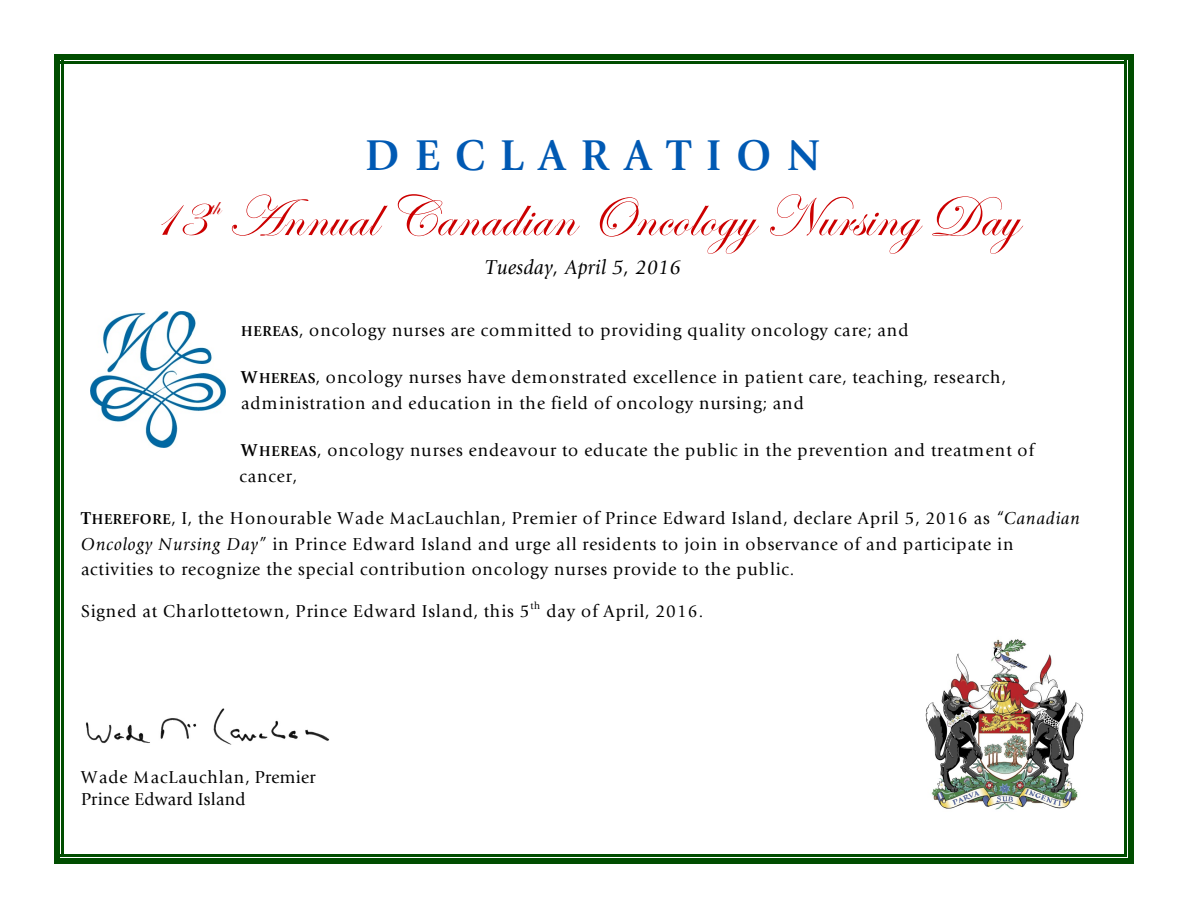
<style>
.page{position:relative;width:1188px;height:918px;background:#fff}
.page>*{position:absolute;margin:0;border:0;box-sizing:border-box;transform-origin:0 0}
.t1{font:58.5px "Edwardian Script ITC";letter-spacing:.01em;color:#c00}
.t2{font:700 44.85px "Giovanni";letter-spacing:.315em;color:#0059b3}
.t3{font:24px "Edwardian Script ITC";color:#c00}
.t4{font:italic 21px "Giovanni";letter-spacing:.005em;color:#000}
.t5{font:18px/26px "Giovanni";letter-spacing:.035em;color:#000}
.t6{font:18px/21.8px "Giovanni";color:#000}
.t7{font:10.5px "Giovanni";color:#000}
.s1{font-weight:700;font-size:15px}
.s2{font-weight:700}
.s3{font-style:italic}
</style>
<div class="page">
<hr style="left:61px;top:61px;width:3px;height:796px;background:#004d00">
<hr style="left:1124px;top:61px;width:3px;height:796px;background:#004d00">
<hr style="left:61px;top:61px;width:1066px;height:3px;background:#004d00">
<hr style="left:61px;top:854px;width:1066px;height:3px;background:#004d00">
<div style="left:54px;top:54px;width:5px;height:810px;background:#004d00"></div>
<div style="left:1129px;top:54px;width:5px;height:810px;background:#004d00"></div>
<div style="left:54px;top:54px;width:1080px;height:5px;background:#004d00"></div>
<div style="left:54px;top:859px;width:1080px;height:5px;background:#004d00"></div>
<img style="left:925px;top:639px;width:159px;height:171px">
<img style="left:91px;top:312px;width:135px;height:135px">
<img style="left:86px;top:708px;width:244px;height:37px">
<h2 class="t2" style="left:365px;top:137px;width:458px">DECLARATION</h2>
<h1 class="t1" style="left:148px;top:185px;width:871px">13 Annual Canadian Oncology Nursing Day</h1>
<h3 class="t3" style="left:209px;top:194px;width:13px">th</h3>
<p class="t4" style="left:485px;top:259px;width:197px">Tuesday, April 5, 2016</p>
<p class="t5" style="left:241px;top:318px;width:669px"><span class="s1">HEREAS</span>, oncology nurses are committed to providing quality oncology care; and</p>
<p class="t5" style="left:241px;top:365px;width:767px"><span class="s2">W</span><span class="s1">HEREAS</span>, oncology nurses have demonstrated excellence in patient care, teaching, research, administration and education in the field of oncology nursing; and</p>
<p class="t5" style="left:239px;top:438px;width:796px"><span class="s2">W</span><span class="s1">HEREAS</span>, oncology nurses endeavour to educate the public in the prevention and treatment of cancer,</p>
<p class="t5" style="left:81px;top:506px;width:1001px"><span class="s2">T</span><span class="s1">HEREFORE</span>, I, the Honourable Wade MacLauchlan, Premier of Prince Edward Island, declare April 5, 2016 as <span class="s3">“Canadian<br>Oncology Nursing Day”</span> in Prince Edward Island and urge all residents to join in observance of and participate in activities to recognize the special contribution oncology nurses provide to the public.</p>
<p class="t5" style="left:81px;top:599px;width:624px">Signed at Charlottetown, Prince Edward Island, this 5 day of April, 2016.</p>
<p class="t7" style="left:531px;top:601px;width:11px">th</p>
<p class="t6" style="left:81px;top:767px;width:236px">Wade MacLauchlan, Premier<br>Prince Edward Island</p>
</div>
